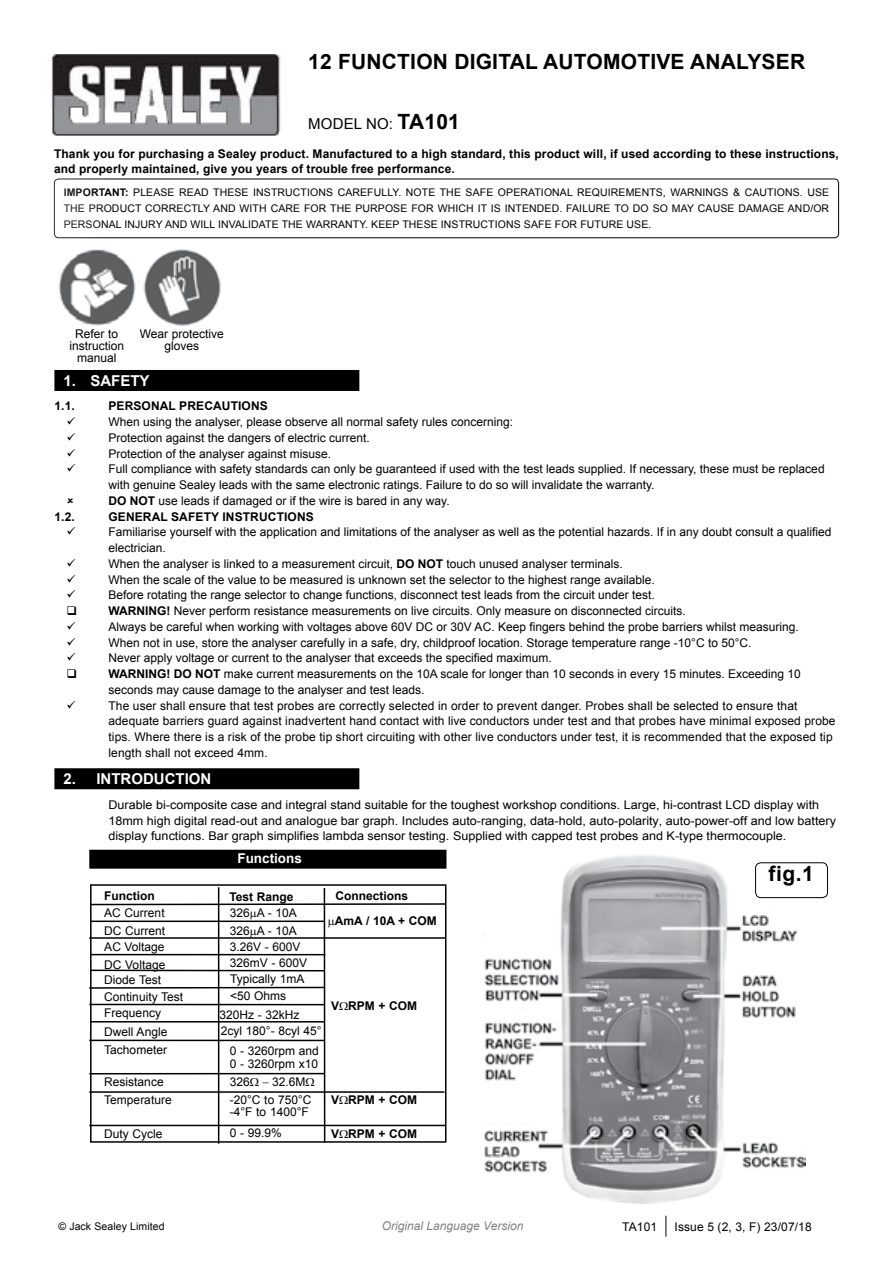
<style>
.page{position:relative;width:893px;height:1263px;background:#fff}
.page>*{position:absolute;margin:0;border:0;box-sizing:border-box;transform-origin:0 0}
.t1{font:700 21px "Arial";letter-spacing:.01em;color:#000}
.t2{font:700 15px "Arial";color:#fff}
.t3{font:15px "Arial";letter-spacing:.01em;color:#000}
.t4{font:700 13.5px "Arial";color:#fff}
.t5{font:12px/15.8px "Arial";color:#000}
.t6{font:12px/15.8px "Arial";color:#000;scale:1.05 1}
.t7{font:700 12px/15.8px "Arial";letter-spacing:.01em;color:#000}
.t8{font:italic 12px "Arial";color:#808285}
.t9{font:10.5px/15.8px "Arial";letter-spacing:.01em;color:#000;text-align:justify}
.s1{font-weight:700;font-size:21px}
.s2{font-weight:700}
.s3{font-weight:400;font-size:12px;color:#000}
</style>
<div class="page">
<div style="left:54px;top:179px;width:785px;height:59px;border:1px solid #000;border-radius:4px"></div>
<div style="left:54px;top:370px;width:305px;height:21px;background:#000"></div>
<div style="left:54px;top:768px;width:305px;height:21px;background:#000"></div>
<img style="left:484px;top:855px;width:322px;height:348px">
<img style="left:58px;top:249px;width:163px;height:77px">
<img style="left:51px;top:54px;width:230px;height:82px">
<div style="left:90px;top:850px;width:356px;height:18px;background:#000"></div>
<div style="left:89px;top:850px;width:357px;height:19px;border:2px solid #000"></div>
<div style="left:90px;top:884px;width:356px;height:259px;border:2px solid #000"></div>
<svg style="left:90px;top:902px;width:357px;height:4px"></svg>
<hr style="left:90px;top:954px;width:235px;height:1px;background:#000">
<hr style="left:90px;top:969px;width:235px;height:2px;background:#000">
<hr style="left:218px;top:887px;width:1px;height:257px;background:#000">
<hr style="left:324px;top:888px;width:1px;height:255px;background:#000">
<hr style="left:89px;top:937px;width:357px;height:2px;background:#000">
<hr style="left:90px;top:920px;width:235px;height:2px;background:#000">
<hr style="left:89px;top:1004px;width:235px;height:1px;background:#000">
<svg style="left:89px;top:986px;width:237px;height:3px"></svg>
<hr style="left:90px;top:1021px;width:235px;height:1px;background:#000">
<hr style="left:89px;top:1039px;width:236px;height:2px;background:#000">
<hr style="left:89px;top:1073px;width:235px;height:1px;background:#000">
<hr style="left:89px;top:1091px;width:355px;height:2px;background:#000">
<hr style="left:89px;top:1125px;width:356px;height:1px;background:#000">
<div style="left:756px;top:863px;width:71px;height:35px;background:#fff;border-radius:5px"></div>
<div style="left:755px;top:862px;width:73px;height:36px;border:1px solid #000;border-radius:5px"></div>
<svg style="left:665px;top:1216px;width:1px;height:20px"></svg>
<h1 class="t1" style="left:308px;top:48px;width:498px">12 function digital automotive analyser</h1>
<p class="t3" style="left:308px;top:114px;width:153px">model no: <span class="s1">TA101</span></p>
<p class="t7" style="left:54px;top:146px;width:786px">Thank you for purchasing a Sealey product. Manufactured to a high standard, this product will, if used according to these instructions, and properly maintained, give you years of trouble free performance.</p>
<p class="t9" style="left:64px;top:185px;width:767px"><span class="s2">IMPORTANT:</span> PLEASE READ THESE INSTRUCTIONS CAREFULLY. NOTE THE SAFE OPERATIONAL REQUIREMENTS, WARNINGS &amp; CAUTIONS. USE THE PRODUCT CORRECTLY AND WITH CARE FOR THE PURPOSE FOR WHICH IT IS INTENDED. FAILURE TO DO SO MAY CAUSE DAMAGE AND/OR PERSONAL INJURY AND WILL INVALIDATE THE WARRANTY. KEEP THESE INSTRUCTIONS SAFE FOR FUTURE USE.</p>
<p class="t5" style="left:69px;top:328px;width:56px;line-height:12px;text-align:center">Refer to instruction manual</p>
<p class="t5" style="left:140px;top:328px;width:86px;line-height:12px;text-align:center">Wear protective gloves</p>
<p class="t2" style="left:63px;top:371px;width:38px">1. SAFETY</p>
<p class="t7" style="left:54px;top:399px;width:22px">1.1.</p>
<p class="t7" style="left:108px;top:399px;width:18px">PERSONAL</p>
<p class="t7" style="left:179px;top:399px;width:18px">PRECAUTIONS</p>
<p class="t5" style="left:108px;top:414px;width:718px">When using the analyser, please observe all normal safety rules concerning:<br>Protection against the dangers of electric current.<br>Protection of the analyser against misuse.<br>Full compliance with safety standards can only be guaranteed if used with the test leads supplied. If necessary, these must be replaced with genuine Sealey leads with the same electronic ratings. Failure to do so will invalidate the warranty.</p>
<p class="t7" style="left:93px;top:493px;width:9px">DONOT</p>
<p class="t5" style="left:158px;top:493px;width:293px">use leads if damaged or if the wire is bared in any way.</p>
<p class="t7" style="left:54px;top:509px;width:37px">1.2. GENERAL</p>
<p class="t7" style="left:171px;top:509px;width:9px">SAFETY</p>
<p class="t7" style="left:222px;top:509px;width:9px">INSTRUCTIONS</p>
<p class="t5" style="left:108px;top:524px;width:725px">Familiarise yourself with the application and limitations of the analyser as well as the potential hazards. If in any doubt consult a qualified electrician.<br>When the analyser is linked to a measurement circuit, <span class="s2">DO NOT</span></p>
<p class="t5" style="left:108px;top:556px;width:548px;text-indent:338px">touch unused analyser terminals.<br>When the scale of the value to be measured is unknown set the selector to the highest range available.<br>Before rotating the range selector to change functions, disconnect test leads from the circuit under test.</p>
<p class="t7" style="left:108px;top:603px;width:20px">WARNING</p>
<p class="t5" style="left:108px;top:603px;width:692px;text-indent:58px"><span class="s2">!</span> N ever perform resistance measurements on live circuits. Only measure on disconnected circuits.<br>Always be careful when working with voltages above 60V DC or 30V AC. Keep fingers behind the probe barriers whilst measuring.<br>When not in use, store the analyser carefully in a safe, dry, childproof location. Storage temperature range -10°C to 50°C.</p>
<p class="t5" style="left:93px;top:650px;width:9px">N</p>
<p class="t5" style="left:117px;top:650px;width:436px">ever apply voltage or current to the analyser that exceeds the specified maximum.</p>
<p class="t7" style="left:108px;top:666px;width:20px">WARNING</p>
<p class="t7" style="left:166px;top:666px;width:38px">!DO NOT</p>
<p class="t5" style="left:108px;top:666px;width:729px;text-indent:115px">make current measurements on the 10A scale for longer than 10 seconds in every 15 minutes. Exceeding 10 seconds may cause damage to the analyser and test leads.<br>The user shall ensure that test probes are correctly selected in order to prevent danger. Probes shall be selected to ensure that adequate barriers guard against inadvertent hand contact with live conductors under test and that probes have minimal exposed probe tips. Where there is a risk of the probe tip short circuiting with other live conductors under test, it is recommended that the exposed tip length shall not exceed 4mm.</p>
<p class="t2" style="left:63px;top:769px;width:149px">2. <span class="s3">i</span> introduction</p>
<p class="t6" style="left:108px;top:797px;width:695px">Durable bi-composite case and integral stand suitable for the toughest workshop conditions. Large, hi-contrast LCD display with<br>18mm high digital read-out and analogue bar graph. Includes auto-ranging, data-hold, auto-polarity, auto-power-off and low battery display functions. Bar graph simplifies lambda sensor testing. Supplied with capped test probes and K-type thermocouple.</p>
<p class="t4" style="left:237px;top:849px;width:66px">Functions</p>
<p class="t7" style="left:104px;top:888px;width:52px">Function</p>
<p class="t7" style="left:229px;top:889px;width:66px">Test Range</p>
<p class="t5" style="left:104px;top:939px;width:62px">AC Voltage</p>
<p class="t5" style="left:230px;top:955px;width:79px">326mV - 600V</p>
<p class="t5" style="left:104px;top:905px;width:62px">AC Current</p>
<p class="t5" style="left:230px;top:905px;width:68px">326 A - 10A</p>
<p class="t5" style="left:104px;top:922px;width:63px">DC Current</p>
<p class="t5" style="left:230px;top:923px;width:68px">326 A - 10A</p>
<p class="t5" style="left:230px;top:939px;width:72px">3.26V - 600V</p>
<p class="t5" style="left:104px;top:956px;width:63px">DC Voltage</p>
<p class="t5" style="left:104px;top:972px;width:80px;line-height:16.5px">Diode Test<br>Continuity Test</p>
<p class="t5" style="left:104px;top:1005px;width:58px">Frequency</p>
<p class="t5" style="left:104px;top:1024px;width:65px">Dwell Angle</p>
<p class="t5" style="left:104px;top:1042px;width:64px">Tachometer</p>
<p class="t5" style="left:104px;top:1074px;width:61px">Resistance</p>
<p class="t5" style="left:104px;top:1092px;width:69px">Temperature</p>
<p class="t5" style="left:104px;top:1126px;width:60px">Duty Cycle</p>
<p class="t5" style="left:230px;top:971px;width:76px">Typically 1mA</p>
<p class="t5" style="left:219px;top:986px;width:82px;line-height:18.8px;text-align:center">&lt;50 Ohms<br>320Hz - 32kHz</p>
<p class="t5" style="left:221px;top:1020px;width:102px;line-height:20.1px;text-align:center">2cyl 180°- 8cyl 45°<br>0 - 3260rpm and</p>
<p class="t5" style="left:230px;top:1056px;width:90px">0 - 3260rpm x10</p>
<p class="t5" style="left:230px;top:1074px;width:75px">326 − 32.6M</p>
<p class="t5" style="left:230px;top:1093px;width:83px;line-height:12px">-20°C to 750°C -4°F to 1400°F</p>
<p class="t5" style="left:230px;top:1125px;width:54px">0 - 99.9%</p>
<p class="t7" style="left:335px;top:888px;width:74px">Connections</p>
<p class="t7" style="left:335px;top:914px;width:85px">AmA / 10A + COM</p>
<p class="t7" style="left:331px;top:998px;width:69px">V RPM + COM</p>
<p class="t7" style="left:331px;top:1093px;width:69px">V RPM + COM</p>
<p class="t7" style="left:331px;top:1126px;width:69px">V RPM + COM</p>
<p class="t9" style="left:58px;top:1219px;width:108px">© Jack Sealey Limited</p>
<p class="t8" style="left:382px;top:1218px;width:143px">Original Language Version</p>
<h1 class="t1" style="left:769px;top:860px;width:47px">fig.1</h1>
<p class="t5" style="left:622px;top:1219px;width:36px">TA101</p>
<p class="t5" style="left:675px;top:1219px;width:139px">Issue 5 (2, 3, F) 23/07/18</p>
</div>
